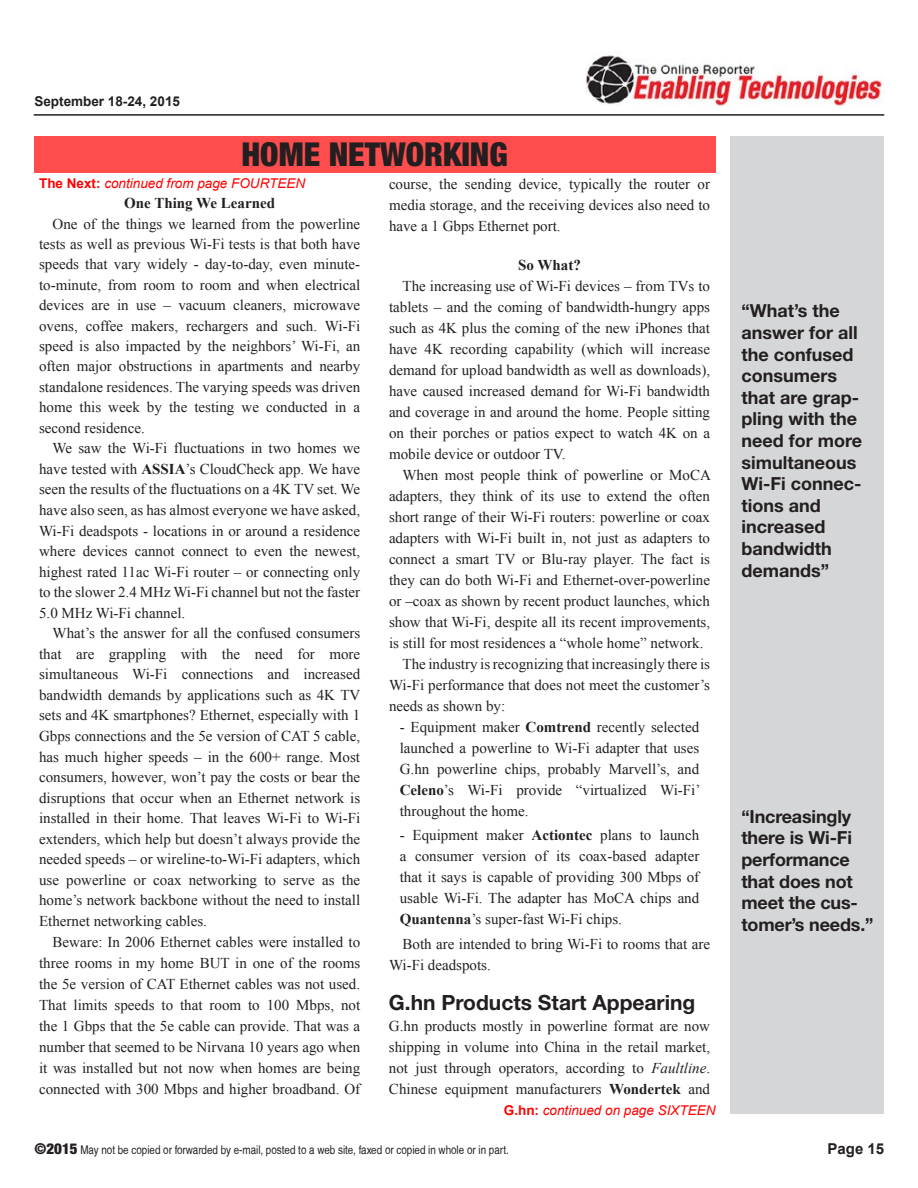
<style>
.page{position:relative;width:918px;height:1188px;background:#fff}
.page>*{position:absolute;margin:0;border:0;box-sizing:border-box;transform-origin:0 0}
.t1{font:900 condensed 33px "Helvetica Neue LT Std";color:#231f20}
.t2{font:700 21px "Helvetica Neue LT Std";color:#231f20}
.t3{font:700 18px/21.6px "Helvetica Neue LT Std";color:#231f20}
.t4{font:15px/21px "Times New Roman";color:#231f20;text-align:justify}
.t5{font:700 15px "Times New Roman";color:#231f20}
.t6{font:700 15px "Arial";color:#231f20}
.t7{font:italic 13.5px "Arial";color:#f00}
.t8{font:700 13.5px "Arial";color:#231f20}
.t9{font:condensed 12px "Helvetica";color:#231f20}
.s1{font-weight:700;font-style:normal}
.s2{font-weight:700}
.s3{font-style:italic}
.s4{font-family:"Helvetica Neue LT Std";font-weight:900;font-size:15px}
</style>
<div class="page">
<div style="left:730px;top:137px;width:154px;height:977px;background:#d5d6d8"></div>
<img style="left:586px;top:53px;width:296px;height:53px">
<hr style="left:34px;top:114px;width:850px;height:2px;background:#231f20">
<div style="left:34px;top:136px;width:682px;height:36px;background:#ff4d4d"></div>
<p class="t8" style="left:34px;top:92px;width:147px">September 18-24, 2015</p>
<h1 class="t1" style="left:241px;top:134px;width:268px">HOME NETWORKING</h1>
<p class="t7" style="left:39px;top:175px;width:268px"><span class="s1">The Next:</span> continued from page FOURTEEN</p>
<p class="t5" style="left:124px;top:193px;width:152px">One Thing We Learned</p>
<p class="t4" style="left:39px;top:213px;width:323px;line-height:20.4px;text-indent:14px">One of the things we learned from the powerline tests as well as previous Wi-Fi tests is that both have speeds that vary widely - day-to-day, even minute&shy;to-minute, from room to room and when electrical devices are in use – vacuum cleaners, microwave ovens, coffee makers, rechargers and such. Wi-Fi speed is also impacted by the neighbors’ Wi-Fi, an often major obstructions in apartments and nearby standalone residences. The varying speeds was driven home this week by the testing we conducted in a second residence.</p>
<p class="t4" style="left:39px;top:438px;width:323px;line-height:20.5px;text-indent:14px">We saw the Wi-Fi fluctuations in two homes we have tested with <span class="s2">ASSIA</span>’s CloudCheck app. We have seen the results of the fluctuations on a 4K TV set. We have also seen, as has almost everyone we have asked, Wi-Fi deadspots - locations in or around a residence where devices cannot connect to even the newest, highest rated 11ac Wi-Fi router – or connecting only to the slower 2.4 MHz Wi-Fi channel but not the faster 5.0 MHz Wi-Fi channel.</p>
<p class="t4" style="left:39px;top:623px;width:323px;line-height:20.5px;text-indent:14px">What’s the answer for all the confused consumers that are grappling with the need for more simultaneous Wi-Fi connections and increased bandwidth demands by applications such as 4K TV sets and 4K smartphones? Ethernet, especially with 1<br>Gbps connections and the 5e version of CAT 5 cable, has much higher speeds – in the 600+ range. Most consumers, however, won’t pay the costs or bear the disruptions that occur when an Ethernet network is installed in their home. That leaves Wi-Fi to Wi-Fi extenders, which help but doesn’t always provide the needed speeds – or wireline-to-Wi-Fi adapters, which use powerline or coax networking to serve as the home’s network backbone without the need to install Ethernet networking cables.</p>
<p class="t4" style="left:39px;top:931px;width:323px;text-indent:14px">Beware: In 2006 Ethernet cables were installed to three rooms in my home BUT in one of the rooms the 5e version of CAT Ethernet cables was not used.<br>That limits speeds to that room to 100 Mbps, not the 1 Gbps that the 5e cable can provide. That was a number that seemed to be Nirvana 10 years ago when it was installed but not now when homes are being connected with 300 Mbps and higher broadband. Of</p>
<p class="t4" style="left:389px;top:173px;width:323px">course, the sending device, typically the router or media storage, and the receiving devices also need to have a 1 Gbps Ethernet port.</p>
<p class="t5" style="left:518px;top:255px;width:64px">So What?</p>
<p class="t4" style="left:389px;top:275px;width:323px;text-indent:14px">The increasing use of Wi-Fi devices – from TVs to tablets – and the coming of bandwidth-hungry apps such as 4K plus the coming of the new iPhones that have 4K recording capability (which will increase demand for upload bandwidth as well as downloads), have caused increased demand for Wi-Fi bandwidth and coverage in and around the home. People sitting on their porches or patios expect to watch 4K on a mobile device or outdoor TV.</p>
<p class="t4" style="left:403px;top:464px;width:310px">When most people think of powerline or MoCA</p>
<p class="t4" style="left:389px;top:485px;width:323px">adapters, they think of its use to extend the often</p>
<p class="t4" style="left:389px;top:506px;width:323px">short range of their Wi-Fi routers: powerline or coax</p>
<p class="t4" style="left:389px;top:527px;width:323px">adapters with Wi-Fi built in, not just as adapters to</p>
<p class="t4" style="left:389px;top:548px;width:323px">connect a smart TV or Blu-ray player. The fact is</p>
<p class="t4" style="left:389px;top:569px;width:323px">they can do both Wi-Fi and Ethernet-over-powerline</p>
<p class="t4" style="left:389px;top:590px;width:323px">or –coax as shown by recent product launches, which</p>
<p class="t4" style="left:389px;top:611px;width:323px">show that Wi-Fi, despite all its recent improvements,</p>
<p class="t4" style="left:389px;top:632px;width:316px">is still for most residences a “whole home” network.</p>
<p class="t4" style="left:403px;top:653px;width:309px">The industry is recognizing that increasingly there is</p>
<p class="t4" style="left:389px;top:674px;width:323px">Wi-Fi performance that does not meet the customer’s</p>
<p class="t4" style="left:389px;top:695px;width:118px">needs as shown by:</p>
<p class="t4" style="left:400px;top:716px;width:302px">- Equipment maker <span class="s2">Comtrend</span> recently selected launched a powerline to Wi-Fi adapter that uses G.hn powerline chips, probably Marvell’s, and <span class="s2">Celeno</span>’s Wi-Fi provide “virtualized Wi-Fi’ throughout the home.</p>
<p class="t4" style="left:400px;top:825px;width:301px">- Equipment maker <span class="s2">Actiontec</span> plans to launch a consumer version of its coax-based adapter that it says is capable of providing 300 Mbps of usable Wi-Fi. The adapter has MoCA chips and <span class="s2">Quantenna</span>’s super-fast Wi-Fi chips.</p>
<p class="t4" style="left:389px;top:933px;width:323px;text-indent:14px">Both are intended to bring Wi-Fi to rooms that are<br>Wi-Fi deadspots.</p>
<h2 class="t2" style="left:389px;top:990px;width:308px">G.hn Products Start Appearing</h2>
<p class="t4" style="left:389px;top:1015px;width:323px">G.hn products mostly in powerline format are now shipping in volume into China in the retail market, not just through operators, according to <span class="s3">Faultline</span>.<br>Chinese equipment manufacturers <span class="s2">Wondertek</span> and</p>
<p class="t7" style="left:504px;top:1101px;width:213px"><span class="s1">G.hn:</span> continued on page SIXTEEN</p>
<p class="t3" style="left:741px;top:300px;width:122px">“What’s the answer for all the confused consumers that are grap&shy;pling with the need for more simultaneous<br>Wi-Fi connec&shy;tions and increased bandwidth demands”</p>
<p class="t3" style="left:741px;top:805px;width:134px">“Increasingly there is Wi-Fi performance that does not meet the cus&shy;tomer’s needs.”</p>
<p class="t9" style="left:34px;top:1143px;width:476px"><span class="s4">©2015</span> May not be copied or forwarded by e-mail, posted to a web site, faxed or copied in whole or in part.</p>
<p class="t6" style="left:828px;top:1139px;width:58px">Page 15</p>
</div>
